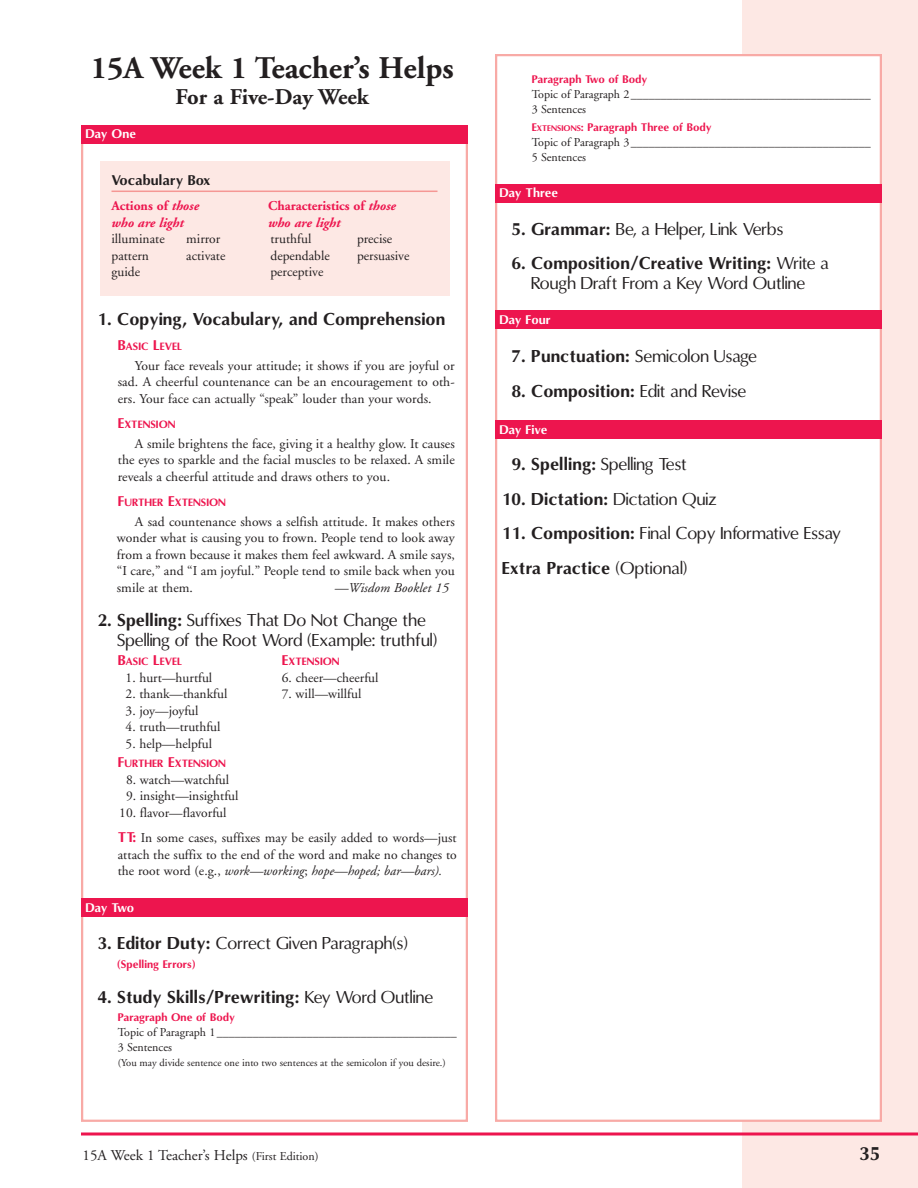
<style>
.page{position:relative;width:918px;height:1188px;background:#fff}
.page>*{position:absolute;margin:0;border:0;box-sizing:border-box;transform-origin:0 0}
.t1{font:700 31.5px "Adobe Garamond";color:#231f20}
.t2{font:700 22.5px "Adobe Garamond";letter-spacing:-.005em;color:#231f20}
.t3{font:700 18px "Omni";color:#231f20}
.t4{font:16.5px/19.5px "Omni";color:#231f20}
.t5{font:700 16.5px "Omni";color:#231f20}
.t6{font:15px "Adobe Garamond";color:#231f20}
.t7{font:13.5px/16.5px "Adobe Garamond";color:#231f20;text-align:justify}
.t8{font:700 13.5px "Adobe Garamond";color:#ed154e}
.t9{font:italic 700 13.5px "Adobe Garamond";color:#ed154e}
.t10{font:italic 13.5px "Adobe Garamond";letter-spacing:.005em;color:#231f20}
.t11{font:700 13.5px "Omni";color:#231f20}
.t12{font:12px/15px "Adobe Garamond";color:#231f20}
.t13{font:700 12px "Omni";letter-spacing:-.025em;color:#fff}
.t14{font:700 10.5px "Omni";color:#ed154e}
.t15{font:10.5px "Adobe Garamond";color:#231f20}
.t16{font:700 10.2px "Omni";color:#ed154e}
.s1{font-style:italic}
.s2{font-size:13.5px}
.s3{font-weight:700}
.s4{font-family:"Omni";font-weight:700;color:#ed154e}
.s5{font-weight:400}
.s6{font-size:7.8px}
.s7{font-size:12px}
</style>
<div class="page">
<div style="left:742px;top:0;width:176px;height:1188px;background:#fde8e4"></div>
<svg style="left:81px;top:1132px;width:837px;height:4px;background:#f04d78"></svg>
<div style="left:496px;top:55px;width:385px;height:1066px;background:#fff"></div>
<div style="left:495px;top:54px;width:387px;height:1068px;border:2px solid #f8aaa6"></div>
<div style="left:495px;top:420px;width:387px;height:19px;background:#ed154e"></div>
<div style="left:495px;top:311px;width:387px;height:18px;background:#ed154e"></div>
<div style="left:495px;top:184px;width:387px;height:18px;background:#ed154e"></div>
<div style="left:81px;top:898px;width:387px;height:19px;background:#ed154e"></div>
<div style="left:81px;top:125px;width:387px;height:19px;background:#ed154e"></div>
<div style="left:100px;top:161px;width:350px;height:135px;background:#fde8e4"></div>
<hr style="left:112px;top:191px;width:326px;height:1px;background:#f59794">
<h1 class="t1" style="left:91px;top:56px;width:365px">15A Week 1 Teacher’s Helps</h1>
<h2 class="t2" style="left:176px;top:88px;width:195px">For a Five-Day Week</h2>
<p class="t13" style="left:86px;top:127px;width:52px">Day One</p>
<p class="t11" style="left:112px;top:172px;width:101px">Vocabulary Box</p>
<p class="t8" style="left:112px;top:200px;width:89px">Actions of <span class="s1">those</span></p>
<p class="t8" style="left:268px;top:200px;width:129px">Characteristics of <span class="s1">those</span></p>
<p class="t9" style="left:112px;top:217px;width:74px">who are light</p>
<p class="t9" style="left:268px;top:217px;width:74px">who are light</p>
<p class="t7" style="left:112px;top:232px;width:55px">illuminate</p>
<p class="t7" style="left:186px;top:232px;width:36px">mirror</p>
<p class="t7" style="left:270px;top:232px;width:42px">truthful</p>
<p class="t7" style="left:357px;top:232px;width:37px">precise</p>
<p class="t7" style="left:112px;top:248px;width:39px">pattern</p>
<p class="t7" style="left:186px;top:248px;width:41px">activate</p>
<p class="t7" style="left:270px;top:248px;width:61px">dependable</p>
<p class="t7" style="left:357px;top:248px;width:54px">persuasive</p>
<p class="t7" style="left:112px;top:265px;width:30px">guide</p>
<p class="t7" style="left:270px;top:265px;width:54px">perceptive</p>
<p class="t5" style="left:98px;top:310px;width:349px">1. Copying, Vocabulary, and Comprehension</p>
<p class="t16" style="left:118px;top:341px;width:66px"><span class="s2">B</span>ASIC <span class="s2">L</span>EVEL</p>
<p class="t7" style="left:118px;top:359px;width:339px;text-indent:17px">Your face reveals your attitude; it shows if you are joyful or sad. A cheerful countenance can be an encouragement to oth&shy;ers. Your face can actually “speak” louder than your words.</p>
<p class="t16" style="left:118px;top:419px;width:59px"><span class="s2">E</span>XTENSION</p>
<p class="t7" style="left:118px;top:437px;width:339px;text-indent:17px">A smile brightens the face, giving it a healthy glow. It causes the eyes to sparkle and the facial muscles to be relaxed. A smile reveals a cheerful attitude and draws others to you.</p>
<p class="t16" style="left:118px;top:497px;width:110px"><span class="s2">F</span>URTHER <span class="s2">E</span>XTENSION</p>
<p class="t7" style="left:117px;top:515px;width:340px;text-indent:18px">A sad countenance shows a selfish attitude. It makes others wonder what is causing you to frown. People tend to look away from a frown because it makes them feel awkward. A smile says, “I care,” and “I am joyful.” People tend to smile back when you smile at them.</p>
<p class="t10" style="left:335px;top:582px;width:116px">—Wisdom Booklet 15</p>
<p class="t4" style="left:117px;top:611px;width:322px;text-indent:-20px"><span class="s3">2. Spelling:</span> Suffixes That Do Not Change the<br>Spelling of the Root Word (Example: truthful)</p>
<p class="t16" style="left:118px;top:656px;width:66px"><span class="s2">B</span>ASIC <span class="s2">L</span>EVEL</p>
<p class="t16" style="left:282px;top:656px;width:59px"><span class="s2">E</span>XTENSION</p>
<p class="t7" style="left:126px;top:671px;width:88px">1. hurt—hurtful</p>
<p class="t7" style="left:282px;top:671px;width:98px">6. cheer—cheerful</p>
<p class="t7" style="left:126px;top:687px;width:103px">2. thank—thankful</p>
<p class="t7" style="left:282px;top:687px;width:81px">7. will—willful</p>
<p class="t7" style="left:126px;top:704px;width:74px">3. joy—joyful</p>
<p class="t7" style="left:126px;top:720px;width:96px">4. truth—truthful</p>
<p class="t7" style="left:126px;top:737px;width:88px">5. help—helpful</p>
<p class="t16" style="left:118px;top:758px;width:110px"><span class="s2">F</span>URTHER <span class="s2">E</span>XTENSION</p>
<p class="t7" style="left:126px;top:773px;width:105px">8. watch—watchful</p>
<p class="t7" style="left:126px;top:789px;width:114px">9. insight—insightful</p>
<p class="t7" style="left:118px;top:801px;width:341px;line-height:25.5px">10. flavor—flavorful<br><span class="s4">TT:</span> In some cases, suffixes may be easily added to words—just</p>
<p class="t7" style="left:118px;top:848px;width:341px">attach the suffix to the end of the word and make no changes to the root word (e.g., <span class="s1">work—working</span>; <span class="s1">hope—hoped; bar—bars).</span></p>
<p class="t13" style="left:86px;top:901px;width:50px">Day Two</p>
<p class="t4" style="left:98px;top:933px;width:312px"><span class="s3">3. Editor Duty:</span> Correct Given Paragraph(s)</p>
<p class="t14" style="left:117px;top:959px;width:80px">(Spelling Errors)</p>
<p class="t5" style="left:98px;top:988px;width:337px">4. Study Skills/Prewriting: <span class="s5">Key Word Outline</span></p>
<p class="t14" style="left:118px;top:1011px;width:119px">Paragraph One of Body</p>
<p class="t12" style="left:118px;top:1026px;width:340px">Topic of Paragraph 1________________________________________<br>3 Sentences</p>
<p class="t15" style="left:118px;top:1058px;width:330px">(You may divide sentence one into two sentences at the semicolon if you desire.)</p>
<p class="t14" style="left:532px;top:73px;width:117px">Paragraph Two of Body</p>
<p class="t12" style="left:532px;top:88px;width:341px">Topic of Paragraph 2________________________________________<br>3 Sentences</p>
<p class="t14" style="left:532px;top:121px;width:182px">E<span class="s6">XTENSIONS</span>: Paragraph Three of Body</p>
<p class="t12" style="left:532px;top:136px;width:341px">Topic of Paragraph 3________________________________________<br>5 Sentences</p>
<p class="t13" style="left:500px;top:186px;width:60px">Day Three</p>
<p class="t4" style="left:512px;top:219px;width:273px"><span class="s3">5. Grammar:</span> Be, a Helper, Link Verbs</p>
<p class="t4" style="left:512px;top:254px;width:319px;text-align:center"><span class="s3">6. Composition/Creative Writing:</span> Write a<br>Rough Draft From a Key Word Outline</p>
<p class="t13" style="left:500px;top:313px;width:53px">Day Four</p>
<p class="t5" style="left:512px;top:347px;width:247px">7. Punctuation: <span class="s5">Semicolon Usage</span></p>
<p class="t5" style="left:512px;top:381px;width:237px">8. Composition: <span class="s5">Edit and Revise</span></p>
<p class="t13" style="left:500px;top:422px;width:49px">Day Five</p>
<p class="t4" style="left:512px;top:455px;width:177px"><span class="s3">9. Spelling:</span> Spelling Test</p>
<p class="t5" style="left:502px;top:489px;width:217px">10. Dictation: <span class="s5">Dictation Quiz</span></p>
<p class="t4" style="left:502px;top:516px;width:341px;line-height:34.5px"><span class="s3">11. Composition:</span> Final Copy Informative Essay<br><span class="s3">Extra Practice</span> (Optional)</p>
<p class="t6" style="left:82px;top:1150px;width:238px">15A Week 1 Teacher’s Helps <span class="s7">(First Edition)</span></p>
<h3 class="t3" style="left:859px;top:1144px;width:23px">35</h3>
</div>
